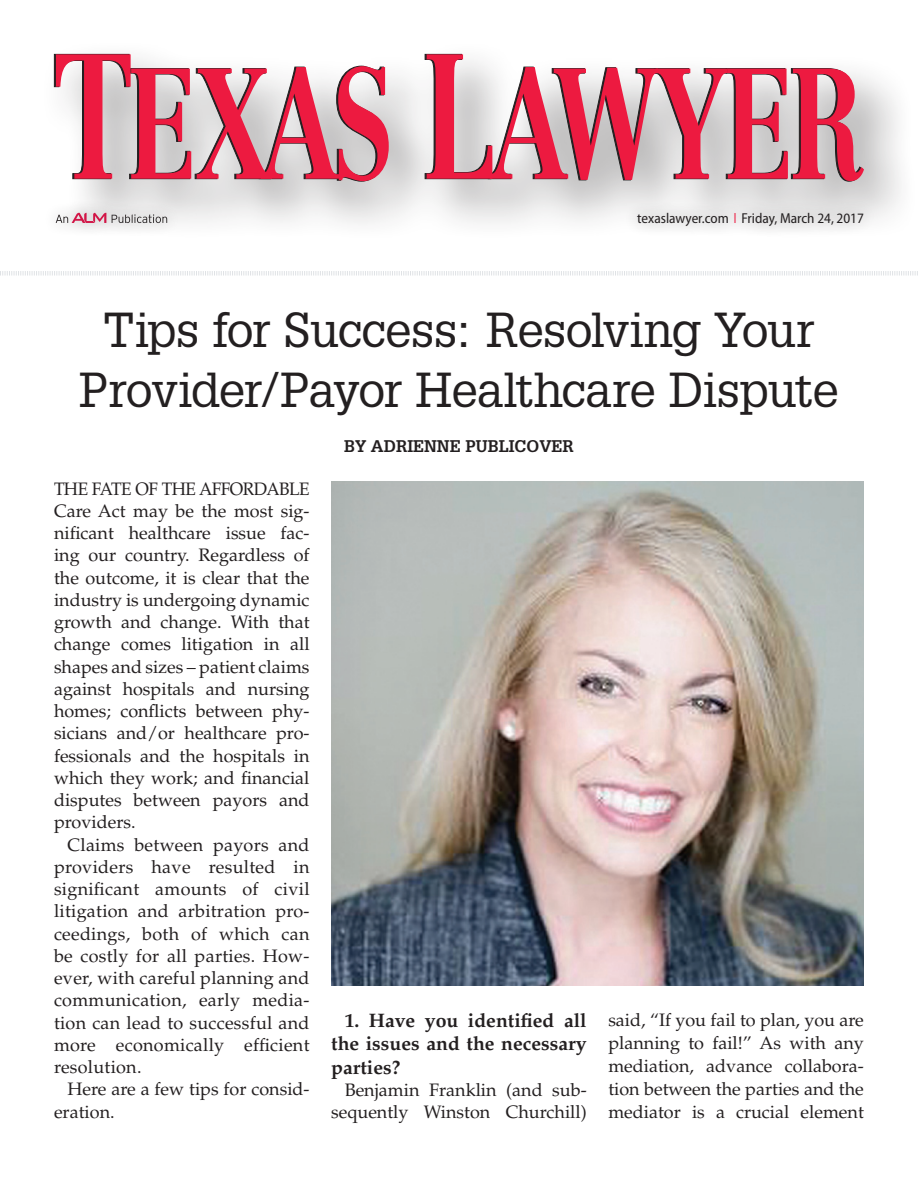
<style>
.page{position:relative;width:918px;height:1188px;background:#fff}
.page>*{position:absolute;margin:0;border:0;box-sizing:border-box;transform-origin:0 0}
.t1{font:48px/60px "Glypha LT Std";letter-spacing:-.025em;color:#231f20;text-align:center}
.t2{font:700 19.5px/23.5px "Palatino LT Std";color:#231f20;text-align:justify}
.t3{font:18px/22.2px "Palatino LT Std";color:#231f20;text-align:justify}
.t4{font:18px/22.2px "Palatino LT Std";color:#231f20;text-align:justify;scale:.95 1}
.t5{font:700 16.5px "Glypha LT Std";color:#231f20}
.t6{font:semi-condensed 14.4px "Myriad Pro";color:#231f20}
.s1{color:#ed1a40}
</style>
<div class="page">
<div style="left:40px;top:40px;width:878px;height:202px;background:#231f20;opacity:.5"></div>
<svg style="left:54px;top:54px;width:335px;height:128px"></svg>
<svg style="left:424px;top:54px;width:440px;height:128px"></svg>
<div style="left:624px;top:199px;width:253px;height:40px;background:#231f20;opacity:.5"></div>
<div style="left:42px;top:199px;width:139px;height:39px;background:#231f20;opacity:.5"></div>
<svg style="left:112px;top:214px;width:55px;height:9px"></svg>
<svg style="left:56px;top:213px;width:50px;height:10px"></svg>
<svg style="left:0;top:271px;width:918px;height:5px"></svg>
<img style="left:332px;top:482px;width:532px;height:504px">
<p class="t6" style="left:637px;top:210px;width:228px">texaslawyer.com <span class="s1">❘</span> Friday, March 24, 2017</p>
<h1 class="t1" style="left:79px;top:299px;width:761px">Tips for Success: Resolving Your<br>Provider/Payor Healthcare Dispute</h1>
<p class="t4" style="left:54px;top:478px;width:271px">The fate of the Affordable Care Act may be the most sig&shy;nificant healthcare issue fac&shy;ing our country. Regardless of the outcome, it is clear that the industry is undergoing dynamic growth and change. With that change comes litigation in all shapes and sizes – patient claims against hospitals and nursing homes; conflicts between phy&shy;sicians and/or healthcare pro&shy;fessionals and the hospitals in which they work; and financial disputes between payors and providers.</p>
<p class="t3" style="left:54px;top:834px;width:257px;text-indent:14px">Claims between payors and providers have resulted in significant amounts of civil litigation and arbitration pro&shy;ceedings, both of which can be costly for all parties. How&shy;ever, with careful planning and communication, early media&shy;tion can lead to successful and more economically efficient resolution.</p>
<p class="t3" style="left:54px;top:1078px;width:257px;text-indent:14px">Here are a few tips for consid&shy;eration.</p>
<p class="t5" style="left:344px;top:435px;width:231px">BY ADRIENNE PUBLICOVER</p>
<p class="t2" style="left:331px;top:1008px;width:257px;text-indent:13px">1. Have you identified all the issues and the necessary parties?</p>
<p class="t3" style="left:331px;top:1079px;width:257px;line-height:21.8px;text-align:right">Benjamin Franklin (and sub&shy;sequently Winston Churchill)</p>
<p class="t3" style="left:608px;top:1008px;width:257px;line-height:23px">said, “If you fail to plan, you are planning to fail!” As with any mediation, advance collabora&shy;tion between the parties and the mediator is a crucial element</p>
</div>
